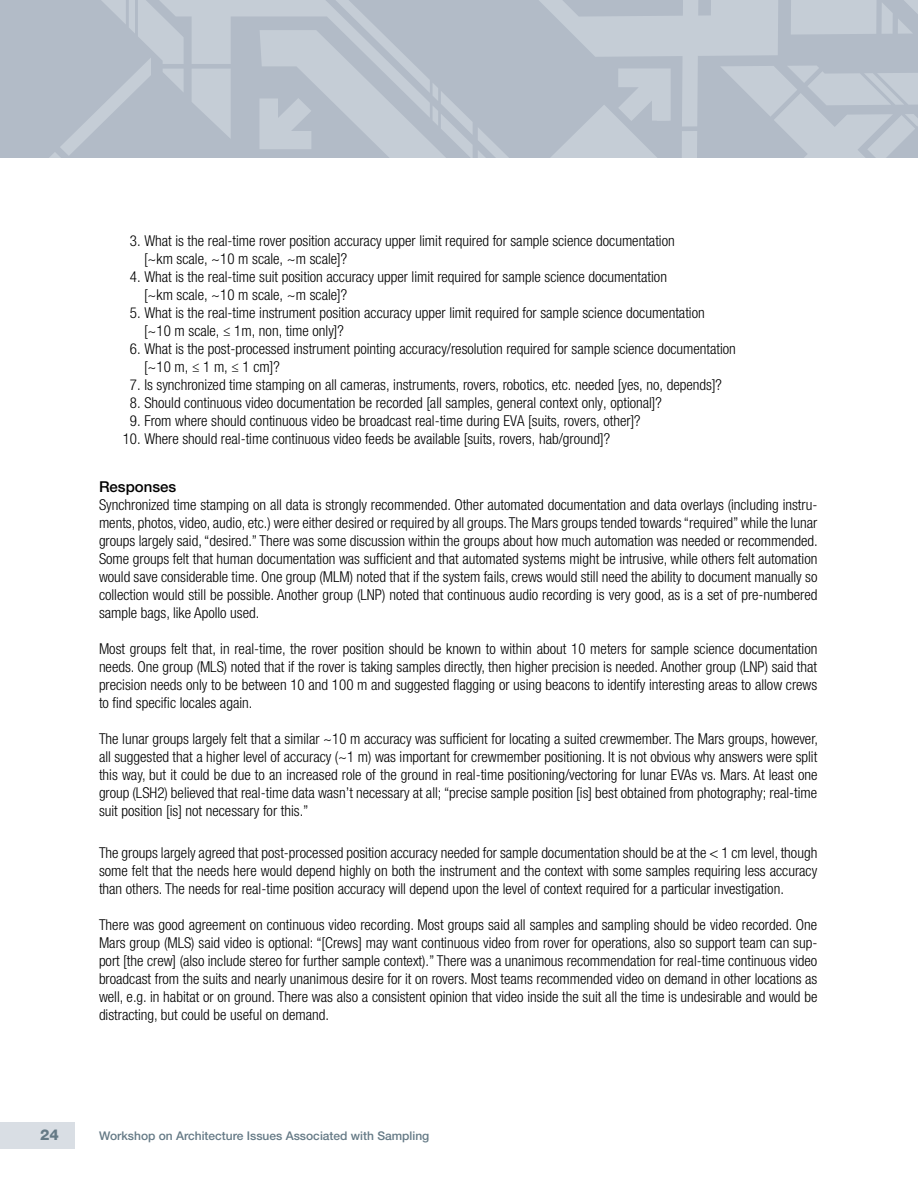
<style>
.page{position:relative;width:918px;height:1188px;background:#fff}
.page>*{position:absolute;margin:0;border:0;box-sizing:border-box;transform-origin:0 0}
.t1{font:300 condensed 15px/18px "Helvetica Neue LT Std";color:#000;text-align:justify}
.t2{font:500 15px "Helvetica Neue LT Std";color:#000}
.t3{font:800 15px "Helvetica Neue LT Std";color:#657a86}
.t4{font:500 12px "Helvetica Neue LT Std";color:#657a86}
</style>
<div class="page">
<svg style="left:0;top:0;width:538px;height:158px;background:#b7c0cb"></svg>
<svg style="left:538px;top:0;width:380px;height:158px;background:#bbc3ce"></svg>
<div style="left:0;top:1122px;width:74px;height:27px;background:#d9dee4"></div>
<p class="t1" style="left:144px;top:232px;width:532px;text-indent:-14px">3. What is the real-time rover position accuracy upper limit required for sample science documentation [~km scale, ~10 m scale, ~m scale]?</p>
<p class="t1" style="left:144px;top:268px;width:525px;text-indent:-14px">4. What is the real-time suit position accuracy upper limit required for sample science documentation [~km scale, ~10 m scale, ~m scale]?</p>
<p class="t1" style="left:144px;top:304px;width:562px;text-indent:-14px">5. What is the real-time instrument position accuracy upper limit required for sample science documentation [~10 m scale, ≤ 1m, non, time only]?</p>
<p class="t1" style="left:144px;top:340px;width:593px;text-indent:-14px">6. What is the post-processed instrument pointing accuracy/resolution required for sample science documentation [~10 m, ≤ 1 m, ≤ 1 cm]?</p>
<p class="t1" style="left:130px;top:376px;width:594px">7. Is synchronized time stamping on all cameras, instruments, rovers, robotics, etc. needed [yes, no, depends]?</p>
<p class="t1" style="left:130px;top:394px;width:534px">8. Should continuous video documentation be recorded [all samples, general context only, optional]?</p>
<p class="t1" style="left:130px;top:412px;width:512px">9. From where should continuous video be broadcast real-time during EVA [suits, rovers, other]?</p>
<p class="t1" style="left:123px;top:430px;width:489px">10. Where should real-time continuous video feeds be available [suits, rovers, hab/ground]?</p>
<p class="t2" style="left:99px;top:478px;width:79px">Responses</p>
<p class="t1" style="left:99px;top:496px;width:720px">Synchronized time stamping on all data is strongly recommended. Other automated documentation and data overlays (including instru&shy;ments, photos, video, audio, etc.) were either desired or required by all groups. The Mars groups tended towards “required” while the lunar groups largely said, “desired.” There was some discussion within the groups about how much automation was needed or recommended.<br>Some groups felt that human documentation was sufficient and that automated systems might be intrusive, while others felt automation would save considerable time. One group (MLM) noted that if the system fails, crews would still need the ability to document manually so collection would still be possible. Another group (LNP) noted that continuous audio recording is very good, as is a set of pre-numbered sample bags, like Apollo used.</p>
<p class="t1" style="left:99px;top:640px;width:720px">Most groups felt that, in real-time, the rover position should be known to within about 10 meters for sample science documentation needs. One group (MLS) noted that if the rover is taking samples directly, then higher precision is needed. Another group (LNP) said that precision needs only to be between 10 and 100 m and suggested flagging or using beacons to identify interesting areas to allow crews to find specific locales again.</p>
<p class="t1" style="left:99px;top:730px;width:720px">The lunar groups largely felt that a similar ~10 m accuracy was sufficient for locating a suited crewmember. The Mars groups, however, all suggested that a higher level of accuracy (~1 m) was important for crewmember positioning. It is not obvious why answers were split this way, but it could be due to an increased role of the ground in real-time positioning/vectoring for lunar EVAs vs. Mars. At least one group (LSH2) believed that real-time data wasn’t necessary at all; “precise sample position [is] best obtained from photography; real-time suit position [is] not necessary for this.”</p>
<p class="t1" style="left:99px;top:844px;width:720px">The groups largely agreed that post-processed position accuracy needed for sample documentation should be at the &lt; 1 cm level, though some felt that the needs here would depend highly on both the instrument and the context with some samples requiring less accuracy than others. The needs for real-time position accuracy will depend upon the level of context required for a particular investigation.</p>
<p class="t1" style="left:99px;top:916px;width:720px">There was good agreement on continuous video recording. Most groups said all samples and sampling should be video recorded. One Mars group (MLS) said video is optional: “[Crews] may want continuous video from rover for operations, also so support team can sup&shy;port [the crew] (also include stereo for further sample context).” There was a unanimous recommendation for real-time continuous video broadcast from the suits and nearly unanimous desire for it on rovers. Most teams recommended video on demand in other locations as well, e.g. in habitat or on ground. There was also a consistent opinion that video inside the suit all the time is undesirable and would be distracting, but could be useful on demand.</p>
<p class="t3" style="left:40px;top:1126px;width:20px">24</p>
<p class="t4" style="left:99px;top:1128px;width:332px">Workshop on Architecture Issues Associated with Sampling</p>
</div>
